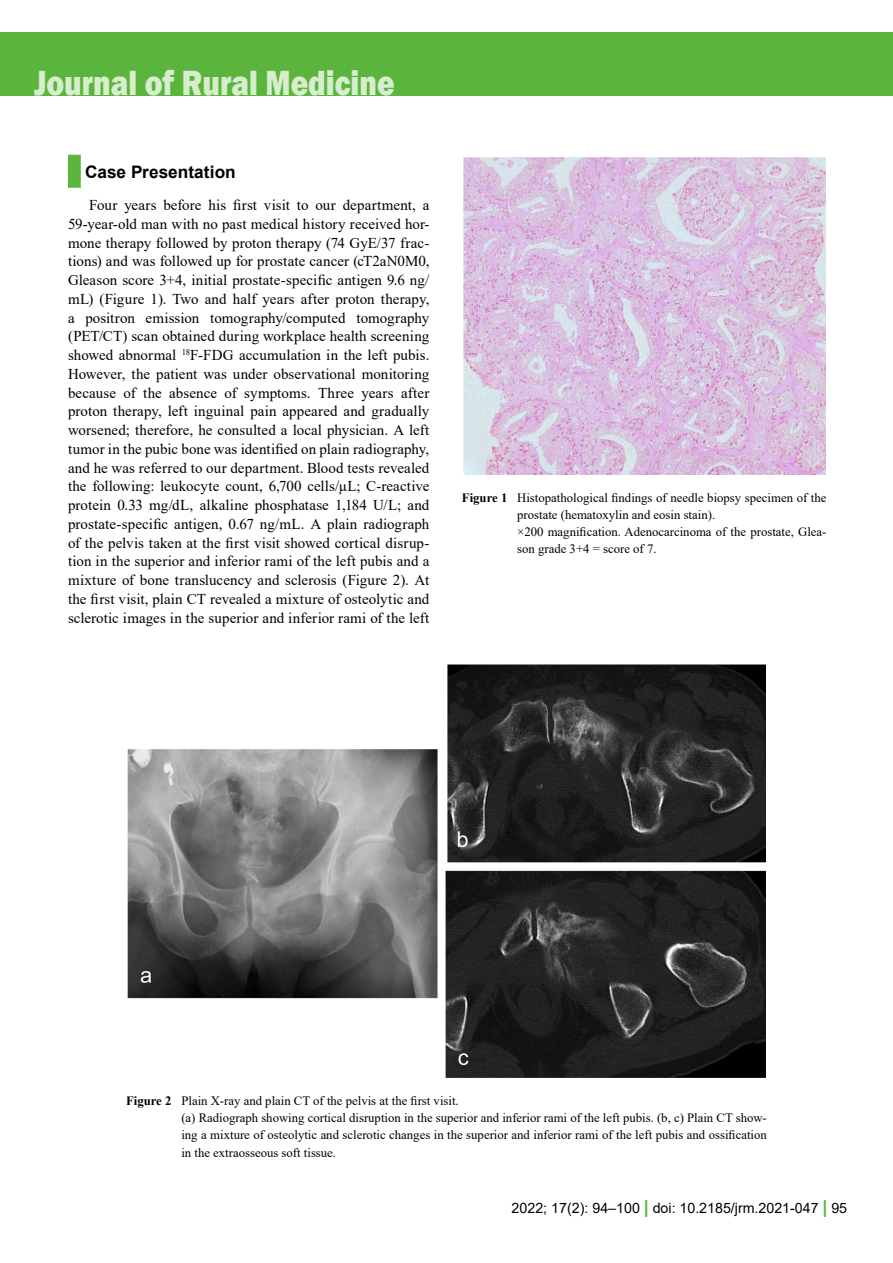
<style>
.page{position:relative;width:893px;height:1263px;background:#fff}
.page>*{position:absolute;margin:0;border:0;box-sizing:border-box;transform-origin:0 0}
.t1{font:800 36px "Franklin Gothic";color:#d6edce;scale:.83 1}
.t2{font:700 17.25px "Arial";color:#000}
.t3{font:15px/18.8px "Times New Roman";letter-spacing:.01em;color:#000;text-align:justify}
.t4{font:14.25px "Arial";color:#000}
.t5{font:12.75px/17.2px "Times New Roman";color:#000}
.s1{font-weight:700}
.s2{font-weight:700;font-size:18px;color:#5bb53c}
</style>
<div class="page">
<div style="left:0;top:32px;width:893px;height:64px;background:#5bb53c"></div>
<div style="left:68px;top:155px;width:13px;height:33px;background:#5bb53c"></div>
<img style="left:463px;top:157px;width:362px;height:317px">
<img style="left:128px;top:664px;width:637px;height:413px">
<h1 class="t1" style="left:34px;top:59px;width:436px">Journal of Rural Medicine</h1>
<p class="t2" style="left:85px;top:160px;width:152px">Case Presentation</p>
<p class="t3" style="left:68px;top:195px;width:363px;text-indent:21px">Four years before his first visit to our department, a 59-year-old man with no past medical history received hor&shy;mone therapy followed by proton therapy (74 GyE/37 frac&shy;tions) and was followed up for prostate cancer (cT2aN0M0, Gleason score 3+4, initial prostate-specific antigen 9.6 ng/ mL) (Figure 1). Two and half years after proton therapy, a positron emission tomography/computed tomography (PET/CT) scan obtained during workplace health screening showed abnormal <sup>18</sup>F-FDG accumulation in the left pubis.<br>However, the patient was under observational monitoring because of the absence of symptoms. Three years after proton therapy, left inguinal pain appeared and gradually worsened; therefore, he consulted a local physician. A left tumor in the pubic bone was identified on plain radiography, and he was referred to our department. Blood tests revealed the following: leukocyte count, 6,700 cells/µL; C-reactive protein 0.33 mg/dL, alkaline phosphatase 1,184 U/L; and prostate-specific antigen, 0.67 ng/mL. A plain radiograph of the pelvis taken at the first visit showed cortical disrup&shy;tion in the superior and inferior rami of the left pubis and a mixture of bone translucency and sclerosis (Figure 2). At the first visit, plain CT revealed a mixture of osteolytic and sclerotic images in the superior and inferior rami of the left</p>
<p class="t5" style="left:517px;top:488px;width:311px;text-indent:-55px"><span class="s1">Figure 1</span> Histopathological findings of needle biopsy specimen of the prostate (hematoxylin and eosin stain).<br>×200 magnification. Adenocarcinoma of the prostate, Glea&shy;son grade 3+4 = score of 7.</p>
<p class="t5" style="left:181px;top:1091px;width:587px;text-indent:-55px"><span class="s1">Figure 2</span> Plain X-ray and plain CT of the pelvis at the first visit.<br>(a) Radiograph showing cortical disruption in the superior and inferior rami of the left pubis. (b, c) Plain CT show&shy;ing a mixture of osteolytic and sclerotic changes in the superior and inferior rami of the left pubis and ossification in the extraosseous soft tissue.</p>
<p class="t4" style="left:512px;top:1198px;width:337px">2022; 17(2): 94–100 <span class="s2">|</span> doi: 10.2185/jrm.2021-047 <span class="s2">|</span> 95</p>
</div>
